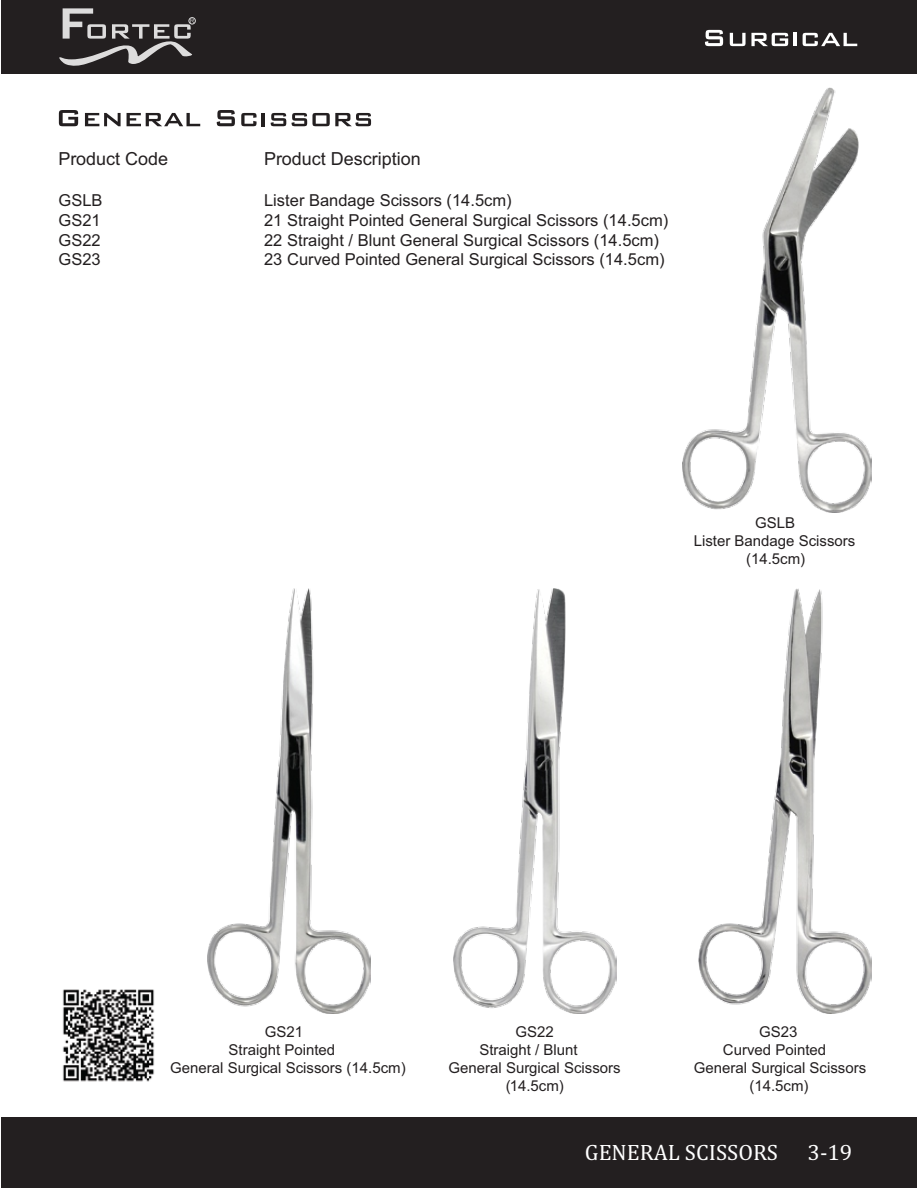
<style>
.page{position:relative;width:918px;height:1188px;background:#fff}
.page>*{position:absolute;margin:0;border:0;box-sizing:border-box;transform-origin:0 0}
.t1{font:22.5px "Cambria";color:#fff}
.t2{font:18px "Arial";color:#231f20}
.t3{font:16.5px/19.8px "Arial";color:#231f20;text-align:justify}
.t4{font:15px/18px "Arial";color:#231f20;text-align:center}
</style>
<div class="page">
<div style="left:2px;top:0;width:915px;height:74px;background:#231f20"></div>
<div style="left:2px;top:1117px;width:915px;height:71px;background:#231f20"></div>
<svg style="left:705px;top:30px;width:18px;height:16px"></svg>
<svg style="left:730px;top:33px;width:58px;height:13px"></svg>
<svg style="left:794px;top:33px;width:3px;height:13px"></svg>
<svg style="left:803px;top:33px;width:54px;height:13px"></svg>
<svg style="left:59px;top:110px;width:19px;height:16px"></svg>
<svg style="left:85px;top:113px;width:36px;height:13px"></svg>
<svg style="left:127px;top:113px;width:73px;height:13px"></svg>
<svg style="left:217px;top:110px;width:18px;height:16px"></svg>
<svg style="left:241px;top:113px;width:24px;height:13px"></svg>
<svg style="left:271px;top:113px;width:15px;height:13px"></svg>
<svg style="left:292px;top:113px;width:79px;height:13px"></svg>
<img style="left:208px;top:588px;width:162px;height:426px">
<img style="left:454px;top:588px;width:162px;height:426px">
<img style="left:698px;top:588px;width:173px;height:426px">
<img style="left:683px;top:87px;width:188px;height:426px">
<div style="left:189px;top:17px;width:7px;height:7px;border:1px solid #fff;border-radius:50%"></div>
<svg style="left:59px;top:8px;width:135px;height:58px"></svg>
<img style="left:62px;top:989px;width:93px;height:93px">
<p class="t2" style="left:59px;top:151px;width:111px">Product Code</p>
<p class="t3" style="left:59px;top:192px;width:46px">GSLB GS21<br>GS22<br>GS23</p>
<p class="t2" style="left:264px;top:151px;width:158px">Product Description</p>
<p class="t3" style="left:264px;top:192px;width:406px;text-align:left">Lister Bandage Scissors (14.5cm)<br>21 Straight Pointed General Surgical Scissors (14.5cm)<br>22 Straight / Blunt General Surgical Scissors (14.5cm)<br>23 Curved Pointed General Surgical Scissors (14.5cm)</p>
<p class="t4" style="left:694px;top:515px;width:163px">GSLB<br>Lister Bandage Scissors (14.5cm)</p>
<p class="t4" style="left:265px;top:1024px;width:40px">GS21</p>
<p class="t4" style="left:229px;top:1042px;width:108px">Straight Pointed</p>
<p class="t4" style="left:170px;top:1060px;width:237px">General Surgical Scissors (14.5cm)</p>
<p class="t4" style="left:516px;top:1024px;width:40px">GS22</p>
<p class="t4" style="left:479px;top:1042px;width:100px">Straight / Blunt</p>
<p class="t4" style="left:449px;top:1060px;width:174px">General Surgical Scissors</p>
<p class="t4" style="left:506px;top:1078px;width:60px">(14.5cm)</p>
<p class="t4" style="left:759px;top:1024px;width:40px">GS23</p>
<p class="t4" style="left:723px;top:1042px;width:105px">Curved Pointed</p>
<p class="t4" style="left:694px;top:1060px;width:174px">General Surgical Scissors</p>
<p class="t4" style="left:749px;top:1078px;width:61px">(14.5cm)</p>
<h1 class="t1" style="left:585px;top:1142px;width:194px">GENERAL SCISSORS</h1>
<h1 class="t1" style="left:808px;top:1142px;width:46px">3-19</h1>
</div>
